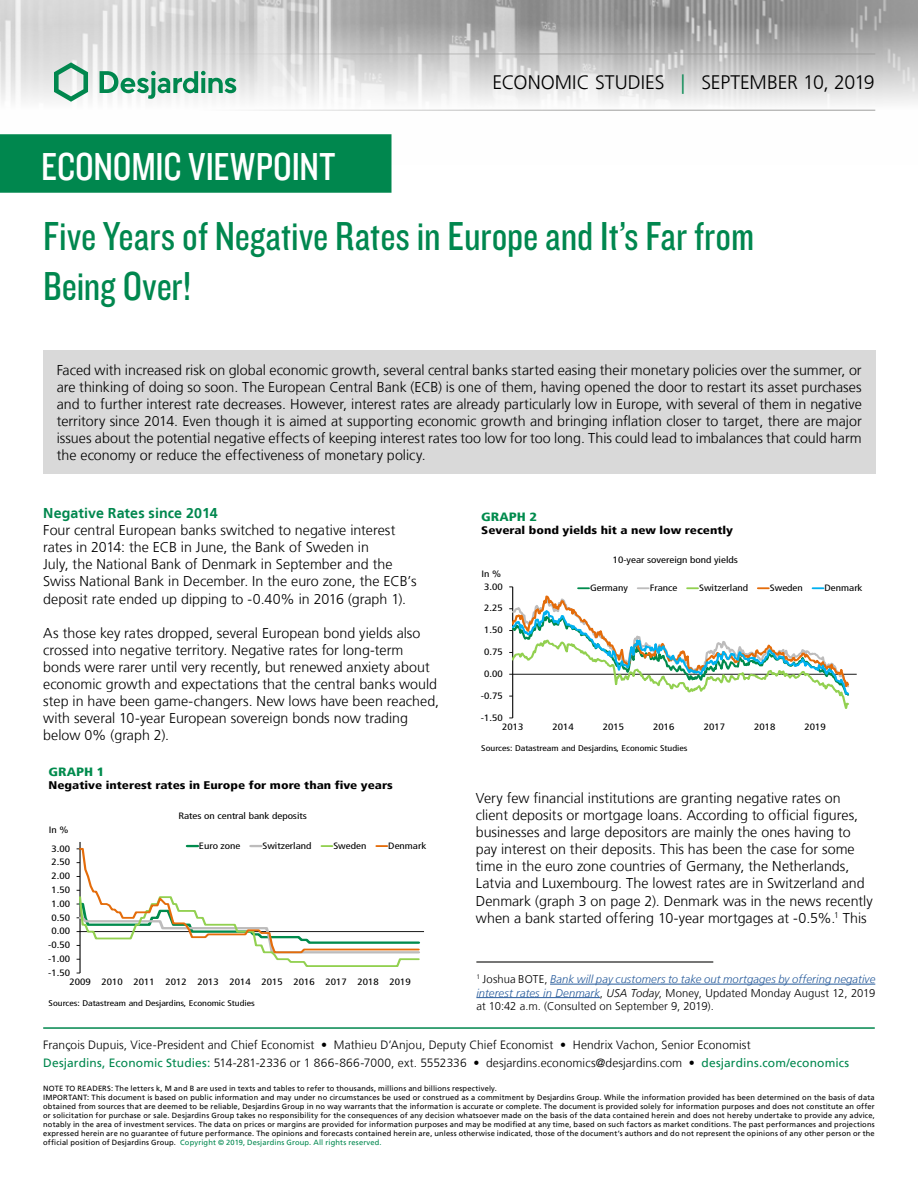
<style>
.page{position:relative;width:918px;height:1188px;background:#fff}
.page>*{position:absolute;margin:0;border:0;box-sizing:border-box;transform-origin:0 0}
.t1{font:42px/50.4px "Knockout 29 Junior Ltweight";color:#00874e}
.t2{font:40.5px "Knockout 29 Junior Ltweight";letter-spacing:-.005em;color:#fff}
.t3{font:300 19.5px "Frutiger LT";color:#000}
.t4{font:300 14.25px/17.1px "Frutiger LT";color:#000}
.t5{font:700 14.25px "Frutiger LT";letter-spacing:.005em;color:#00874e}
.t6{font:300 12px/18.1px "Frutiger LT";letter-spacing:.005em;color:#000}
.t7{font:900 condensed 12px "Frutiger LT";color:#008b4d;scale:1.2 1}
.t8{font:300 11.25px/13.5px "Frutiger LT";letter-spacing:.005em;color:#000;text-align:justify}
.t9{font:900 condensed 11.1px "Frutiger LT";color:#000;scale:1.2 1}
.t10{font:condensed 9.3px "Frutiger LT";letter-spacing:-.005em;color:#000;scale:1.2 1}
.t11{font:condensed 9.15px/13.8px "Frutiger LT";color:#000;text-align:center;scale:1.2 1}
.t12{font:condensed 8.25px "Frutiger LT";color:#000;scale:1.2 1}
.t13{font:7.5px/9px "Frutiger LT";letter-spacing:.02em;color:#000}
.s1{color:#00874e}
.s2{font-style:italic;color:#275b9b}
.s3{font-style:italic}
.s4{font-weight:400;color:#00874e}
</style>
<div class="page">
<img style="left:0;top:0;width:918px;height:111px">
<hr style="left:43px;top:54px;width:832px;height:1px;background:#9d9d9c">
<hr style="left:43px;top:110px;width:832px;height:1px;background:#9d9d9c">
<svg style="left:54px;top:62px;width:34px;height:40px"></svg>
<svg style="left:100px;top:71px;width:136px;height:28px"></svg>
<div style="left:0;top:135px;width:391px;height:57px;background:#00874e"></div>
<div style="left:0;top:134px;width:392px;height:59px;border:2px solid #00874e"></div>
<div style="left:43px;top:350px;width:832px;height:124px;background:#d9d9d9"></div>
<hr style="left:476px;top:961px;width:237px;height:2px;background:#4a4a49">
<hr style="left:43px;top:1027px;width:832px;height:2px;background:#00874e">
<hr style="left:550px;top:984px;width:325px;height:1px;background:#275b9b">
<hr style="left:476px;top:997px;width:124px;height:1px;background:#275b9b">
<hr style="left:80px;top:842px;width:1px;height:131px;background:#000">
<hr style="left:80px;top:931px;width:344px;height:1px;background:#000">
<svg style="left:77px;top:845px;width:345px;height:129px"></svg>
<hr style="left:513px;top:674px;width:344px;height:1px;background:#000">
<svg style="left:509px;top:587px;width:342px;height:132px"></svg>
<h2 class="t2" style="left:41px;top:140px;width:296px">ECONOMIC VIEWPOINT</h2>
<h3 class="t3" style="left:492px;top:72px;width:384px">ECONOMIC STUDIES <span class="s1">|</span> SEPTEMBER 10, 2019</h3>
<h1 class="t1" style="left:43px;top:209px;width:713px">Five Years of Negative Rates in Europe and It’s Far from<br>Being Over!</h1>
<p class="t4" style="left:57px;top:361px;width:807px;text-align:justify">Faced with increased risk on global economic growth, several central banks started easing their monetary policies over the summer, or are thinking of doing so soon. The European Central Bank (ECB) is one of them, having opened the door to restart its asset purchases and to further interest rate decreases. However, interest rates are already particularly low in Europe, with several of them in negative</p>
<p class="t4" style="left:57px;top:413px;width:807px">territory since 2014. Even though it is aimed at supporting economic growth and bringing inflation closer to target, there are major</p>
<p class="t4" style="left:57px;top:430px;width:807px">issues about the potential negative effects of keeping interest rates too low for too long. This could lead to imbalances that could harm the economy or reduce the effectiveness of monetary policy.</p>
<h5 class="t5" style="left:43px;top:505px;width:176px">Negative Rates since 2014</h5>
<p class="t4" style="left:43px;top:522px;width:375px">Four central European banks switched to negative interest rates in 2014: the ECB in June, the Bank of Sweden in<br>July, the National Bank of Denmark in September and the Swiss National Bank in December. In the euro zone, the ECB’s deposit rate ended up dipping to -0.40% in 2016 (graph 1).</p>
<p class="t4" style="left:43px;top:625px;width:397px">As those key rates dropped, several European bond yields also crossed into negative territory. Negative rates for long-term bonds were rarer until very recently, but renewed anxiety about economic growth and expectations that the central banks would step in have been game-changers. New lows have been reached, with several 10-year European sovereign bonds now trading below 0% (graph 2).</p>
<h6 class="t7" style="left:49px;top:764px;width:48px">GRAPH 1</h6>
<p class="t9" style="left:49px;top:779px;width:288px">Negative interest rates in Europe for more than five years</p>
<p class="t11" style="left:178px;top:809px;width:109px">Rates on central bank deposits</p>
<p class="t11" style="left:49px;top:823px;width:18px">In %</p>
<p class="t11" style="left:51px;top:855px;width:17px">2.50</p>
<p class="t10" style="left:51px;top:871px;width:17px">2.00</p>
<p class="t11" style="left:48px;top:883px;width:20px">1.50<br>1.00<br>0.50<br>0.00 -0.50 -1.00</p>
<p class="t10" style="left:48px;top:967px;width:20px">-1.50</p>
<p class="t11" style="left:69px;top:975px;width:286px">2009 2010 2011 2012 2013 2014 2015 2016 2017 2018 2019</p>
<p class="t12" style="left:49px;top:998px;width:173px">Sources: Datastream and Desjardins, Economic Studies</p>
<h6 class="t7" style="left:481px;top:509px;width:48px">GRAPH 2</h6>
<p class="t9" style="left:481px;top:523px;width:211px">Several bond yields hit a new low recently</p>
<p class="t11" style="left:613px;top:553px;width:106px">10-year sovereign bond yields</p>
<p class="t11" style="left:481px;top:567px;width:18px">In %</p>
<p class="t10" style="left:484px;top:581px;width:17px">3.00</p>
<p class="t11" style="left:590px;top:581px;width:33px">Germany</p>
<p class="t11" style="left:650px;top:581px;width:25px">France</p>
<p class="t11" style="left:699px;top:581px;width:42px">Switzerland</p>
<p class="t11" style="left:770px;top:581px;width:29px">Sweden</p>
<p class="t11" style="left:825px;top:581px;width:33px">Denmark</p>
<p class="t11" style="left:484px;top:601px;width:17px">2.25</p>
<p class="t10" style="left:484px;top:625px;width:17px">1.50</p>
<p class="t11" style="left:484px;top:645px;width:17px">0.75</p>
<p class="t10" style="left:484px;top:668px;width:17px">0.00</p>
<p class="t11" style="left:481px;top:689px;width:20px">-0.75</p>
<p class="t10" style="left:481px;top:712px;width:20px">-1.50</p>
<p class="t11" style="left:502px;top:720px;width:19px">2013</p>
<p class="t11" style="left:552px;top:720px;width:19px">2014</p>
<p class="t11" style="left:603px;top:720px;width:19px">2015</p>
<p class="t11" style="left:653px;top:720px;width:19px">2016</p>
<p class="t11" style="left:704px;top:720px;width:19px">2017</p>
<p class="t11" style="left:754px;top:720px;width:19px">2018</p>
<p class="t11" style="left:805px;top:720px;width:19px">2019</p>
<p class="t12" style="left:481px;top:743px;width:173px">Sources: Datastream and Desjardins, Economic Studies</p>
<p class="t4" style="left:476px;top:790px;width:384px">Very few financial institutions are granting negative rates on client deposits or mortgage loans. According to official figures,</p>
<p class="t4" style="left:476px;top:824px;width:398px">businesses and large depositors are mainly the ones having to pay interest on their deposits. This has been the case for some time in the euro zone countries of Germany, the Netherlands, Latvia and Luxembourg. The lowest rates are in Switzerland and Denmark (graph 3 on page 2). Denmark was in the news recently when a bank started offering 10-year mortgages at -0.5%.<sup>1</sup> This</p>
<p class="t11" style="left:199px;top:839px;width:36px">Euro zone</p>
<p class="t11" style="left:262px;top:839px;width:42px">Switzerland</p>
<p class="t11" style="left:333px;top:839px;width:29px">Sweden</p>
<p class="t11" style="left:388px;top:839px;width:33px">Denmark</p>
<p class="t11" style="left:51px;top:842px;width:17px">3.00</p>
<p class="t8" style="left:476px;top:973px;width:400px"><sup>1</sup> Joshua BOTE, <span class="s2">Bank will pay customers to take out mortgages by offering negative interest rates in Denmark</span>, <span class="s3">USA Today</span>, Money, Updated Monday August 12, 2019 at 10:42 a.m. (Consulted on September 9, 2019).</p>
<p class="t6" style="left:43px;top:1036px;width:808px">François Dupuis, Vice-President and Chief Economist • Mathieu D’Anjou, Deputy Chief Economist • Hendrix Vachon, Senior Economist<br><span class="s4">Desjardins, Economic Studies:</span> 514-281-2336 or 1 866-866-7000, ext. 5552336 • desjardins.economics@desjardins.com • <span class="s4">desjardins.com/economics</span></p>
<p class="t13" style="left:43px;top:1084px;width:833px">NOTE TO READERS: The letters k, M and B are used in texts and tables to refer to thousands, millions and billions respectively.<br>IMPORTANT: This document is based on public information and may under no circumstances be used or construed as a commitment by Desjardins Group. While the information provided has been determined on the basis of data obtained from sources that are deemed to be reliable, Desjardins Group in no way warrants that the information is accurate or complete. The document is provided solely for information purposes and does not constitute an offer or solicitation for purchase or sale. Desjardins Group takes no responsibility for the consequences of any decision whatsoever made on the basis of the data contained herein and does not hereby undertake to provide any advice,</p>
<p class="t13" style="left:43px;top:1120px;width:833px">notably in the area of investment services. The data on prices or margins are provided for information purposes and may be modified at any time, based on such factors as market conditions. The past performances and projections</p>
<p class="t13" style="left:43px;top:1129px;width:833px">expressed herein are no guarantee of future performance. The opinions and forecasts contained herein are, unless otherwise indicated, those of the document’s authors and do not represent the opinions of any other person or the official position of Desjardins Group. <span class="s1">Copyright © 2019, Desjardins Group. All rights reserved.</span></p>
</div>
